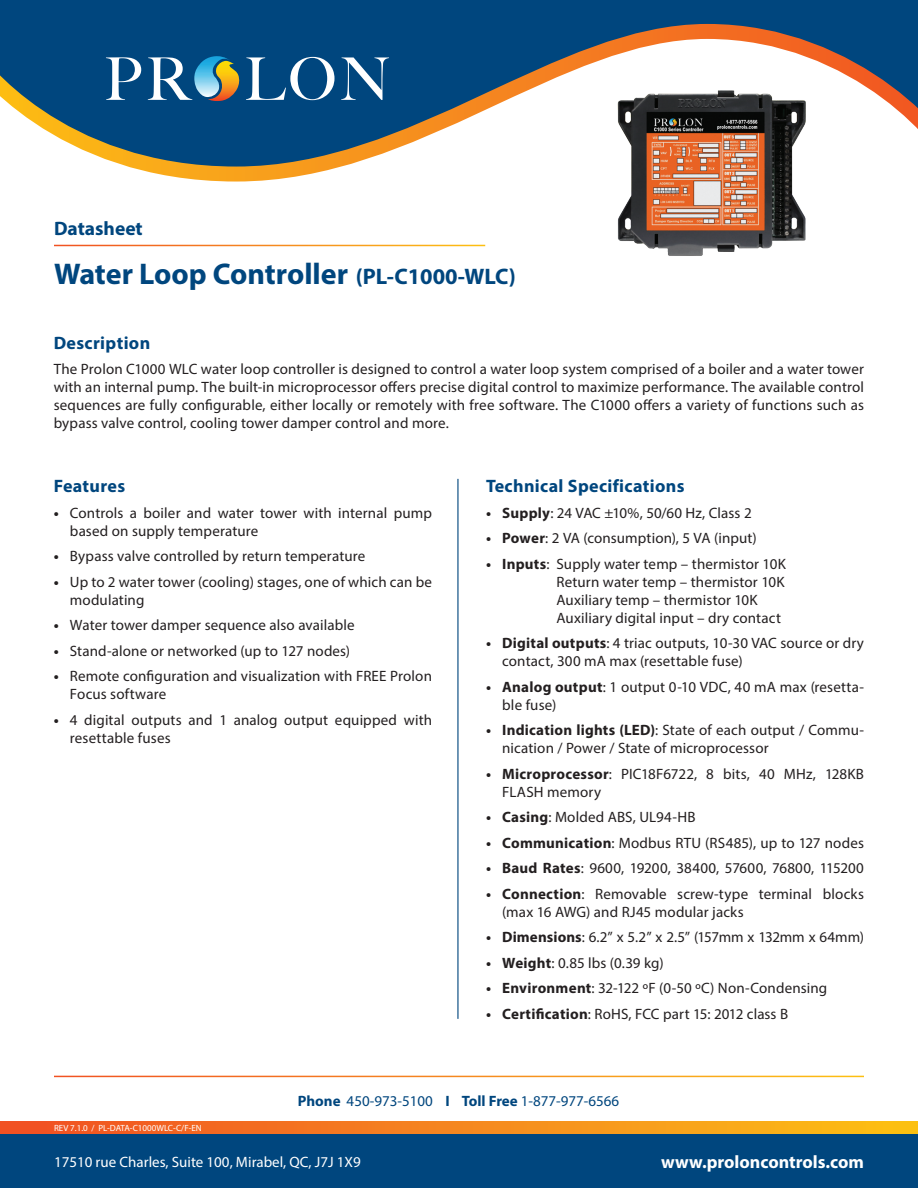
<style>
.page{position:relative;width:918px;height:1188px;background:#fff}
.page>*{position:absolute;margin:0;border:0;box-sizing:border-box;transform-origin:0 0}
.t1{font:700 30px "Myriad Pro";color:#00467e}
.t2{font:700 19.5px "Myriad Pro";color:#00467e}
.t3{font:700 18px "Myriad Pro";letter-spacing:.02em;color:#00467e}
.t4{font:700 18px "Myriad Pro";color:#fff}
.t5{font:15px/18px "Myriad Pro";letter-spacing:.01em;color:#231f20}
.t6{font:15px "Myriad Pro";letter-spacing:-.015em;color:#231f20}
.t7{font:15px "Myriad Pro";color:#fff}
.t8{font:15px "Myriad Pro";color:#00467e}
.t9{font:9px "Myriad Pro";color:#fff}
.s1{font-size:22.5px}
.s2{font-weight:700}
</style>
<div class="page">
<div style="left:0;top:0;width:918px;height:16px;background:#00467e"></div>
<svg style="left:0;top:16px;width:918px;height:166px"></svg>
<hr style="left:457px;top:479px;width:2px;height:540px;background:#00467e">
<div style="left:0;top:1134px;width:918px;height:54px;background:#00467e"></div>
<svg style="left:0;top:1121px;width:918px;height:13px;background:#f5871d"></svg>
<img style="left:608px;top:85px;width:205px;height:171px">
<h2 class="t2" style="left:54px;top:216px;width:90px">Datasheet</h2>
<h1 class="t1" style="left:54px;top:254px;width:463px">Water Loop Controller <span class="s1">(PL-C1000-WLC)</span></h1>
<p class="t3" style="left:54px;top:331px;width:98px">Description</p>
<p class="t5" style="left:54px;top:360px;width:812px;text-align:justify">The Prolon C1000 WLC water loop controller is designed to control a water loop system comprised of a boiler and a water tower with an internal pump. The built-in microprocessor offers precise digital control to maximize performance. The available control sequences are fully configurable, either locally or remotely with free software. The C1000 offers a variety of functions such as bypass valve control, cooling tower damper control and more.</p>
<p class="t3" style="left:54px;top:475px;width:73px">Features</p>
<p class="t5" style="left:70px;top:504px;width:364px;text-indent:-16px"><span class="s2">•</span> Controls a boiler and water tower with internal pump based on supply temperature</p>
<p class="t5" style="left:54px;top:547px;width:313px"><span class="s2">•</span> Bypass valve controlled by return temperature</p>
<p class="t5" style="left:70px;top:573px;width:364px;text-indent:-16px"><span class="s2">•</span> Up to 2 water tower (cooling) stages, one of which can be modulating</p>
<p class="t5" style="left:54px;top:616px;width:303px"><span class="s2">•</span> Water tower damper sequence also available</p>
<p class="t5" style="left:54px;top:642px;width:298px"><span class="s2">•</span> Stand-alone or networked (up to 127 nodes)</p>
<p class="t5" style="left:70px;top:667px;width:364px;text-indent:-16px"><span class="s2">•</span> Remote configuration and visualization with FREE Prolon<br>Focus software</p>
<p class="t5" style="left:70px;top:711px;width:364px;text-indent:-16px"><span class="s2">•</span> 4 digital outputs and 1 analog output equipped with resettable fuses</p>
<p class="t3" style="left:486px;top:475px;width:200px">Technical Specifications</p>
<p class="t5" style="left:486px;top:504px;width:267px"><span class="s2">• Supply</span>: 24 VAC ±10%, 50/60 Hz, Class 2</p>
<p class="t5" style="left:486px;top:529px;width:272px"><span class="s2">• Power</span>: 2 VA (consumption), 5 VA (input)</p>
<p class="t5" style="left:556px;top:555px;width:231px;text-indent:-70px"><span class="s2">• Inputs</span>: Supply water temp – thermistor 10K Return water temp – thermistor 10K Auxiliary temp – thermistor 10K Auxiliary digital input – dry contact</p>
<p class="t5" style="left:502px;top:634px;width:363px;text-indent:-16px"><span class="s2">• Digital outputs</span>: 4 triac outputs, 10-30 VAC source or dry contact, 300 mA max (resettable fuse)</p>
<p class="t5" style="left:502px;top:678px;width:363px;text-indent:-16px"><span class="s2">• Analog output</span>: 1 output 0-10 VDC, 40 mA max (resetta&shy;ble fuse)</p>
<p class="t5" style="left:502px;top:721px;width:363px;text-indent:-16px"><span class="s2">• Indication lights (LED)</span>: State of each output / Commu&shy;nication / Power / State of microprocessor</p>
<p class="t5" style="left:502px;top:765px;width:363px;text-indent:-16px"><span class="s2">• Microprocessor</span>: PIC18F6722, 8 bits, 40 MHz, 128KB<br>FLASH memory</p>
<p class="t5" style="left:486px;top:808px;width:211px"><span class="s2">• Casing</span>: Molded ABS, UL94-HB</p>
<p class="t5" style="left:486px;top:834px;width:380px"><span class="s2">• Communication</span>: Modbus RTU (RS485), up to 127 nodes</p>
<p class="t5" style="left:486px;top:859px;width:379px"><span class="s2">• Baud Rates</span>: 9600, 19200, 38400, 57600, 76800, 115200</p>
<p class="t5" style="left:502px;top:885px;width:363px;text-indent:-16px"><span class="s2">• Connection</span>: Removable screw-type terminal blocks (max 16 AWG) and RJ45 modular jacks</p>
<p class="t6" style="left:486px;top:928px;width:380px"><span class="s2">• Dimensions</span>: 6.2” x 5.2” x 2.5” (157mm x 132mm x 64mm)</p>
<p class="t5" style="left:486px;top:954px;width:179px"><span class="s2">• Weight</span>: 0.85 lbs (0.39 kg)</p>
<p class="t5" style="left:486px;top:979px;width:343px"><span class="s2">• Environment</span>: 32-122 ºF (0-50 ºC) Non-Condensing</p>
<p class="t5" style="left:486px;top:1005px;width:304px"><span class="s2">• Certification</span>: RoHS, FCC part 15: 2012 class B</p>
<p class="t9" style="left:54px;top:1122px;width:149px">REV 7.1.0 / PL-DATA-C1000WLC-C/F-EN</p>
<p class="t8" style="left:298px;top:1091px;width:323px"><span class="s2">Phone</span> 450-973-5100 <span class="s2">I Toll Free</span> 1-877-977-6566</p>
<p class="t7" style="left:54px;top:1152px;width:308px">17510 rue Charles, Suite 100, Mirabel, QC, J7J 1X9</p>
<p class="t4" style="left:661px;top:1150px;width:204px">www.proloncontrols.com</p>
</div>
